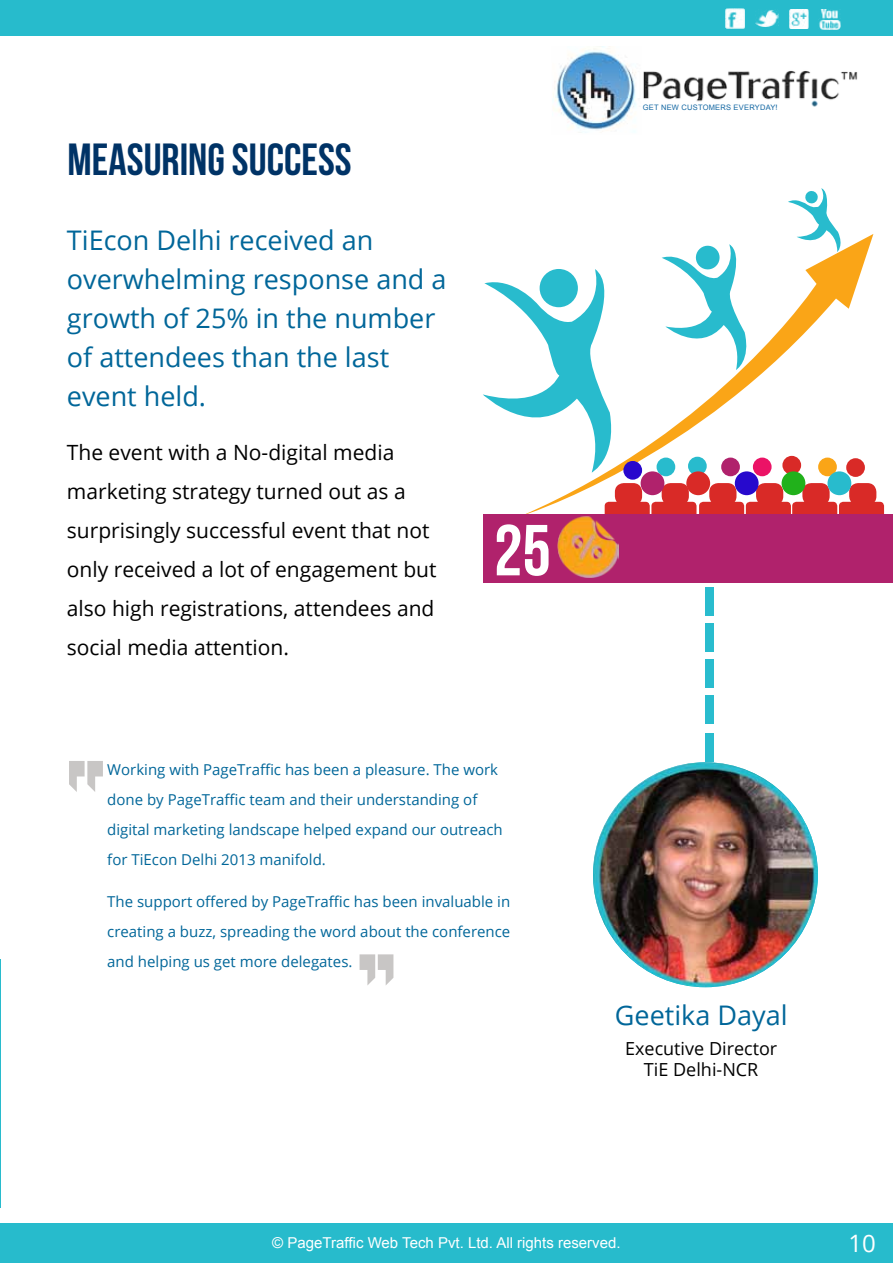
<style>
.page{position:relative;width:893px;height:1263px;background:#fff}
.page>*{position:absolute;margin:0;border:0;box-sizing:border-box;transform-origin:0 0}
.t1{font:108px "Eden Mills";color:#c8c6c5}
.t2{font:72px "Bebas Neue";color:#fff}
.t3{font:45px "Bebas Neue";color:#036}
.t4{font:27px/39px "Open Sans";color:#069}
.t5{font:24px "Open Sans";color:#fff}
.t6{font:21px/39px "Open Sans";color:#000}
.t7{font:18px/21.6px "Open Sans";color:#000;text-align:center}
.t8{font:15px/30px "Open Sans";color:#069}
.t9{font:15px "Arial";color:#fff}
.t10{font:7.5px "Arial";letter-spacing:.03em;color:#1266a2}
</style>
<div class="page">
<div style="left:0;top:1223px;width:893px;height:39px;background:#27bbcc"></div>
<div style="left:0;top:0;width:893px;height:35px;background:#27bbcc"></div>
<img style="left:726px;top:9px;width:19px;height:19px">
<img style="left:755px;top:10px;width:23px;height:17px">
<img style="left:789px;top:10px;width:20px;height:19px">
<img style="left:819px;top:10px;width:21px;height:20px">
<svg style="left:483px;top:282px;width:37px;height:134px"></svg>
<svg style="left:788px;top:188px;width:51px;height:46px"></svg>
<svg style="left:520px;top:234px;width:353px;height:280px"></svg>
<div style="left:605px;top:502px;width:45px;height:22px;background:#d92a27;border-radius:4px"></div>
<div style="left:615px;top:483px;width:27px;height:22px;background:#d92a27;border-radius:9px"></div>
<div style="left:699px;top:502px;width:45px;height:22px;background:#d92a27;border-radius:4px"></div>
<div style="left:709px;top:483px;width:27px;height:22px;background:#d92a27;border-radius:9px"></div>
<div style="left:792px;top:502px;width:45px;height:22px;background:#d92a27;border-radius:4px"></div>
<div style="left:802px;top:483px;width:28px;height:22px;background:#d92a27;border-radius:9px"></div>
<div style="left:651px;top:502px;width:45px;height:22px;background:#d92a27;border-radius:4px"></div>
<div style="left:662px;top:483px;width:27px;height:22px;background:#d92a27;border-radius:9px"></div>
<div style="left:746px;top:502px;width:45px;height:22px;background:#d92a27;border-radius:4px"></div>
<div style="left:756px;top:483px;width:27px;height:22px;background:#d92a27;border-radius:9px"></div>
<div style="left:839px;top:502px;width:45px;height:22px;background:#d92a27;border-radius:4px"></div>
<div style="left:849px;top:483px;width:27px;height:22px;background:#d92a27;border-radius:9px"></div>
<div style="left:483px;top:514px;width:410px;height:69px;background:#b0226c"></div>
<img style="left:557px;top:516px;width:62px;height:61px">
<div style="left:846px;top:458px;width:19px;height:19px;background:#d92a27;border-radius:50%"></div>
<div style="left:818px;top:458px;width:19px;height:18px;background:#faa517;border-radius:50%"></div>
<div style="left:782px;top:456px;width:19px;height:19px;background:#d92a27;border-radius:50%"></div>
<div style="left:753px;top:458px;width:19px;height:18px;background:#eb1366;border-radius:50%"></div>
<div style="left:721px;top:458px;width:19px;height:18px;background:#b0226c;border-radius:50%"></div>
<div style="left:688px;top:457px;width:19px;height:18px;background:#28bbcd;border-radius:50%"></div>
<div style="left:657px;top:458px;width:18px;height:18px;background:#28bbcd;border-radius:50%"></div>
<div style="left:623px;top:461px;width:19px;height:19px;background:#2808cd;border-radius:50%"></div>
<div style="left:705px;top:587px;width:9px;height:29px;background:#29bcce"></div>
<div style="left:705px;top:623px;width:9px;height:29px;background:#29bcce"></div>
<div style="left:705px;top:659px;width:9px;height:28px;background:#29bcce"></div>
<div style="left:705px;top:695px;width:9px;height:29px;background:#29bcce"></div>
<div style="left:705px;top:733px;width:9px;height:29px;background:#29bcce"></div>
<img style="left:593px;top:762px;width:225px;height:225px;border-radius:112px">
<div style="left:641px;top:471px;width:23px;height:24px;background:#b0226c;border-radius:50%"></div>
<div style="left:686px;top:471px;width:24px;height:24px;background:#d92a27;border-radius:50%"></div>
<div style="left:735px;top:471px;width:24px;height:24px;background:#2709cd;border-radius:50%"></div>
<div style="left:782px;top:471px;width:23px;height:24px;background:#21b11b;border-radius:50%"></div>
<div style="left:827px;top:471px;width:24px;height:24px;background:#28bbcd;border-radius:50%"></div>
<img style="left:0;top:960px;width:1px;height:247px">
<img style="left:552px;top:46px;width:306px;height:87px">
<h3 class="t3" style="left:68px;top:135px;width:286px">MEASURING SUCCESS</h3>
<h3 class="t4" style="left:67px;top:220px;width:381px">TiEcon Delhi received an overwhelming response and a growth of 25% in the number of attendees than the last event held.</h3>
<h3 class="t6" style="left:67px;top:433px;width:371px">The event with a No-digital media marketing strategy turned out as a surprisingly successful event that not only received a lot of engagement but also high registrations, attendees and social media attention.</h3>
<h2 class="t2" style="left:494px;top:511px;width:59px">25</h2>
<h1 class="t1" style="left:67px;top:754px;width:40px">“</h1>
<p class="t8" style="left:107px;top:754px;width:397px">Working with PageTraffic has been a pleasure. The work done by PageTraffic team and their understanding of digital marketing landscape helped expand our outreach for TiEcon Delhi 2013 manifold.</p>
<p class="t8" style="left:107px;top:886px;width:405px;text-align:justify">The support offered by PageTraffic has been invaluable in creating a buzz, spreading the word about the conference and helping us get more delegates.</p>
<h1 class="t1" style="left:357px;top:948px;width:42px">”</h1>
<p class="t10" style="left:643px;top:102px;width:136px">GET NEW CUSTOMERS EVERYDAY!</p>
<h3 class="t4" style="left:615px;top:995px;width:174px">Geetika Dayal</h3>
<p class="t7" style="left:625px;top:1037px;width:154px">Executive Director<br>TiE Delhi-NCR</p>
<p class="t9" style="left:272px;top:1232px;width:350px">© PageTraffic Web Tech Pvt. Ltd. All rights reserved.</p>
<h3 class="t5" style="left:848px;top:1227px;width:29px">10</h3>
</div>
